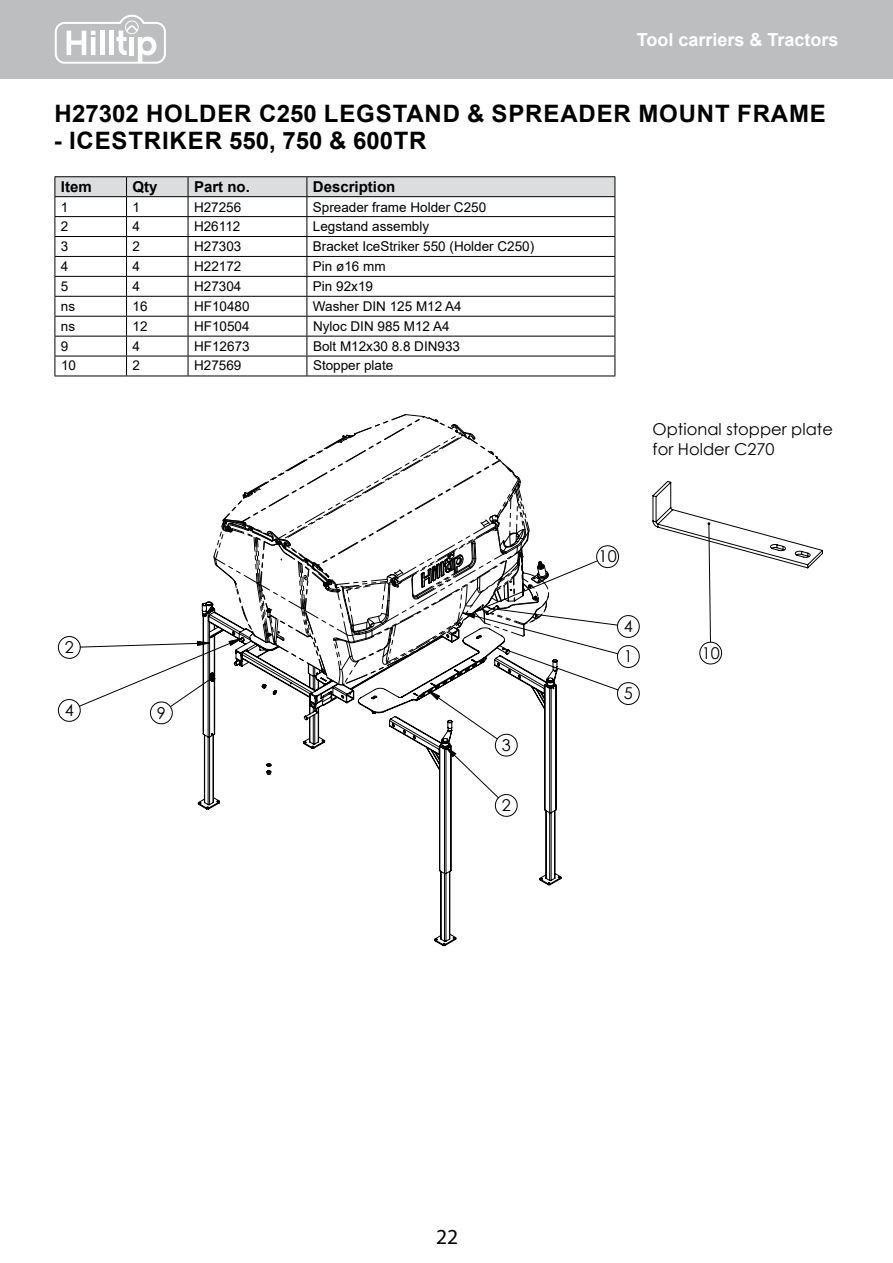
<style>
.page{position:relative;width:893px;height:1263px;background:#fff}
.page>*{position:absolute;margin:0;border:0;box-sizing:border-box;transform-origin:0 0}
.t1{font:700 24px "Arial";letter-spacing:.035em;color:#000}
.t2{font:21.45px "Myriad Pro";color:#000}
.t3{font:700 18px "Arial";color:#fff}
.t4{font:16.35px/19.6px "Century Gothic";color:#000}
.t5{font:700 15px "Arial";color:#000}
.t6{font:13.5px "Arial";color:#000}
</style>
<div class="page">
<div style="left:0;top:0;width:893px;height:78px;background:#bcbec0"></div>
<svg style="left:55px;top:14px;width:111px;height:50px"></svg>
<hr style="left:55px;top:176px;width:72px;height:1px;background:#000">
<hr style="left:127px;top:176px;width:61px;height:1px;background:#000">
<hr style="left:188px;top:176px;width:119px;height:1px;background:#000">
<hr style="left:307px;top:176px;width:308px;height:1px;background:#000">
<svg style="left:55px;top:177px;width:561px;height:199px"></svg>
<hr style="left:55px;top:376px;width:72px;height:1px;background:#000">
<hr style="left:127px;top:376px;width:61px;height:1px;background:#000">
<hr style="left:188px;top:376px;width:119px;height:1px;background:#000">
<hr style="left:307px;top:376px;width:308px;height:1px;background:#000">
<svg style="left:79px;top:572px;width:632px;height:153px"></svg>
<svg style="left:549px;top:545px;width:161px;height:180px"></svg>
<svg style="left:197px;top:601px;width:365px;height:346px"></svg>
<svg style="left:197px;top:414px;width:352px;height:343px"></svg>
<svg style="left:652px;top:481px;width:171px;height:88px"></svg>
<h3 class="t3" style="left:637px;top:27px;width:203px">Tool carriers &amp; Tractors</h3>
<h1 class="t1" style="left:54px;top:97px;width:773px">H27302 Holder C250 Legstand &amp; Spreader mount frame</h1>
<h1 class="t1" style="left:54px;top:124px;width:372px">- Ic eStriker 550, 750 &amp; 600TR</h1>
<p class="t5" style="left:61px;top:176px;width:32px">Item</p>
<p class="t5" style="left:133px;top:176px;width:27px">Qty</p>
<p class="t5" style="left:194px;top:176px;width:55px">Part no.</p>
<p class="t5" style="left:313px;top:176px;width:84px">Description</p>
<p class="t6" style="left:61px;top:197px;width:9px">1</p>
<p class="t6" style="left:133px;top:197px;width:9px">1</p>
<p class="t6" style="left:194px;top:197px;width:49px">H27256</p>
<p class="t6" style="left:313px;top:197px;width:175px">Spreader frame Holder C250</p>
<p class="t6" style="left:61px;top:217px;width:9px">2</p>
<p class="t6" style="left:133px;top:217px;width:9px">4</p>
<p class="t6" style="left:194px;top:217px;width:48px">H26112</p>
<p class="t6" style="left:313px;top:217px;width:118px">Legstand assembly</p>
<p class="t6" style="left:61px;top:237px;width:9px">3</p>
<p class="t6" style="left:133px;top:237px;width:9px">2</p>
<p class="t6" style="left:194px;top:237px;width:49px">H27303</p>
<p class="t6" style="left:313px;top:237px;width:223px">Bracket IceStriker 550 (Holder C250)</p>
<p class="t6" style="left:61px;top:257px;width:9px">4</p>
<p class="t6" style="left:133px;top:257px;width:9px">4</p>
<p class="t6" style="left:194px;top:257px;width:49px">H22172</p>
<p class="t6" style="left:313px;top:257px;width:74px">Pin ø16 mm</p>
<p class="t6" style="left:61px;top:277px;width:9px">5</p>
<p class="t6" style="left:133px;top:277px;width:9px">4</p>
<p class="t6" style="left:194px;top:277px;width:49px">H27304</p>
<p class="t6" style="left:313px;top:277px;width:62px">Pin 92x19</p>
<p class="t6" style="left:61px;top:297px;width:16px">ns</p>
<p class="t6" style="left:133px;top:297px;width:17px">16</p>
<p class="t6" style="left:194px;top:297px;width:57px">HF10480</p>
<p class="t6" style="left:313px;top:297px;width:150px">Washer DIN 125 M12 A4</p>
<p class="t6" style="left:61px;top:316px;width:16px">ns</p>
<p class="t6" style="left:133px;top:316px;width:17px">12</p>
<p class="t6" style="left:194px;top:316px;width:57px">HF10504</p>
<p class="t6" style="left:313px;top:316px;width:138px">Nyloc DIN 985 M12 A4</p>
<p class="t6" style="left:61px;top:336px;width:9px">9</p>
<p class="t6" style="left:133px;top:336px;width:9px">4</p>
<p class="t6" style="left:194px;top:336px;width:57px">HF12673</p>
<p class="t6" style="left:313px;top:336px;width:149px">Bolt M12x30 8.8 DIN933</p>
<p class="t6" style="left:61px;top:356px;width:17px">10</p>
<p class="t6" style="left:133px;top:356px;width:9px">2</p>
<p class="t6" style="left:194px;top:356px;width:49px">H27569</p>
<p class="t6" style="left:313px;top:356px;width:82px">Stopper plate</p>
<p class="t4" style="left:65px;top:637px;width:11px">2</p>
<p class="t4" style="left:65px;top:700px;width:11px">4</p>
<p class="t4" style="left:157px;top:703px;width:11px">9</p>
<p class="t4" style="left:502px;top:735px;width:11px">3</p>
<p class="t4" style="left:502px;top:795px;width:11px">2</p>
<p class="t4" style="left:653px;top:419px;width:182px">Optional stopper plate for Holder C270</p>
<p class="t4" style="left:599px;top:546px;width:20px">10</p>
<p class="t4" style="left:624px;top:616px;width:11px">4</p>
<p class="t4" style="left:624px;top:646px;width:11px">1</p>
<p class="t4" style="left:624px;top:683px;width:11px">5</p>
<p class="t4" style="left:702px;top:643px;width:20px">10</p>
<h2 class="t2" style="left:436px;top:1224px;width:24px">22</h2>
</div>
